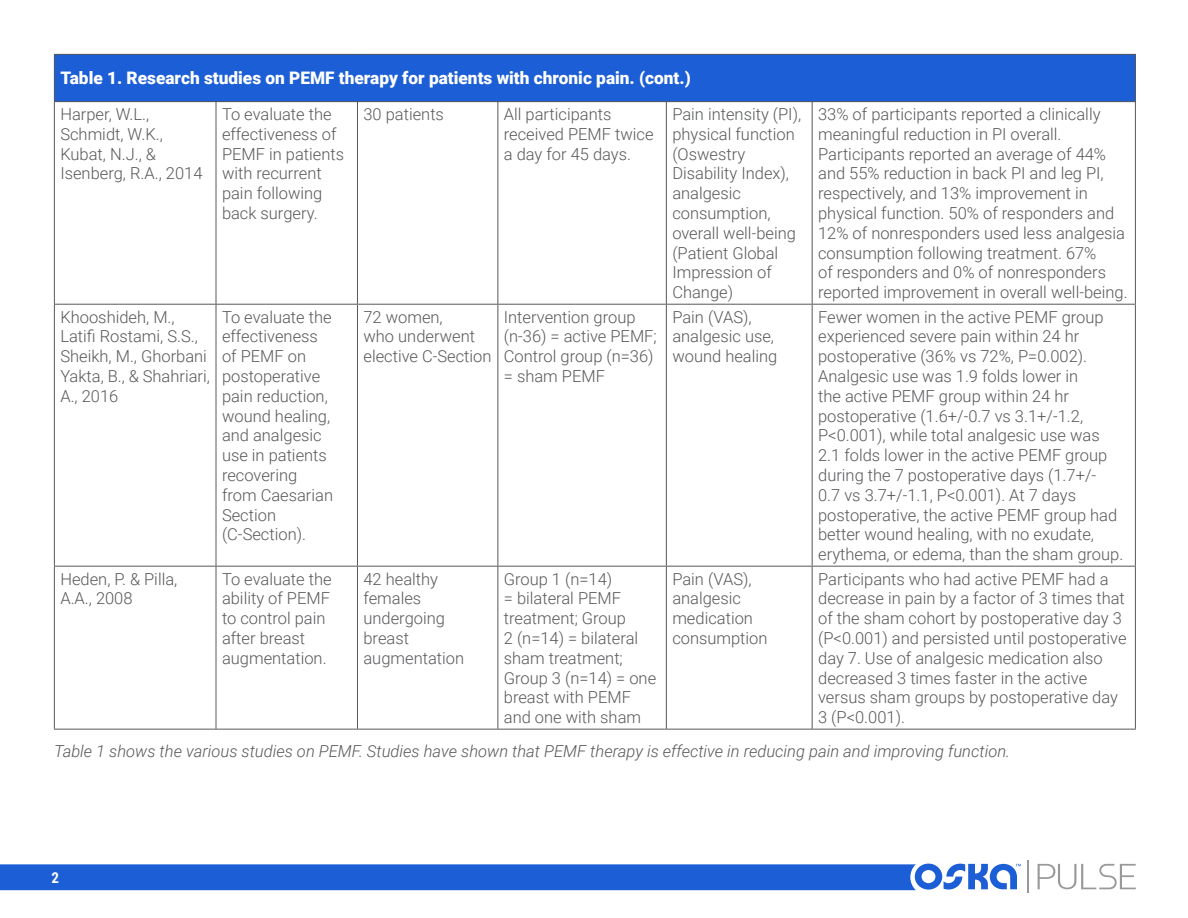
<style>
.page{position:relative;width:1188px;height:918px;background:#fff}
.page>*{position:absolute;margin:0;border:0;box-sizing:border-box;transform-origin:0 0}
.t1{font:900 17.25px "Roboto";color:#fff}
.t2{font:300 16.5px/19.8px "Roboto";color:#57585a}
.t3{font:italic 300 16.5px "Roboto";color:#57585a}
.t4{font:700 15px "Roboto Condensed";color:#fff}
</style>
<div class="page">
<hr style="left:1027px;top:860px;width:2px;height:33px;background:#999">
<svg style="left:1038px;top:864px;width:98px;height:25px"></svg>
<svg style="left:0;top:863px;width:1021px;height:28px;background:#3771db"></svg>
<div style="left:54px;top:54px;width:1081px;height:48px;background:#1c5ed6"></div>
<hr style="left:54px;top:54px;width:162px;height:1px;background:#57585a">
<hr style="left:54px;top:55px;width:1px;height:46px;background:#57585a">
<hr style="left:216px;top:54px;width:141px;height:1px;background:#57585a">
<hr style="left:357px;top:54px;width:141px;height:1px;background:#57585a">
<hr style="left:498px;top:54px;width:168px;height:1px;background:#57585a">
<hr style="left:666px;top:54px;width:146px;height:1px;background:#57585a">
<hr style="left:812px;top:54px;width:324px;height:1px;background:#57585a">
<hr style="left:1135px;top:55px;width:1px;height:46px;background:#57585a">
<hr style="left:54px;top:101px;width:162px;height:1px;background:#57585a">
<hr style="left:54px;top:102px;width:1px;height:202px;background:#57585a">
<hr style="left:216px;top:101px;width:141px;height:1px;background:#57585a">
<hr style="left:216px;top:102px;width:1px;height:202px;background:#57585a">
<hr style="left:357px;top:101px;width:141px;height:1px;background:#57585a">
<hr style="left:357px;top:102px;width:1px;height:202px;background:#57585a">
<hr style="left:498px;top:101px;width:168px;height:1px;background:#57585a">
<hr style="left:498px;top:102px;width:1px;height:202px;background:#57585a">
<hr style="left:666px;top:101px;width:146px;height:1px;background:#57585a">
<hr style="left:666px;top:102px;width:1px;height:202px;background:#57585a">
<hr style="left:812px;top:101px;width:324px;height:1px;background:#57585a">
<hr style="left:812px;top:102px;width:1px;height:202px;background:#57585a">
<hr style="left:1135px;top:102px;width:1px;height:202px;background:#57585a">
<hr style="left:54px;top:304px;width:162px;height:1px;background:#57585a">
<hr style="left:54px;top:305px;width:1px;height:261px;background:#57585a">
<hr style="left:216px;top:304px;width:141px;height:1px;background:#57585a">
<hr style="left:216px;top:305px;width:1px;height:261px;background:#57585a">
<hr style="left:357px;top:304px;width:141px;height:1px;background:#57585a">
<hr style="left:357px;top:305px;width:1px;height:261px;background:#57585a">
<hr style="left:498px;top:304px;width:168px;height:1px;background:#57585a">
<hr style="left:498px;top:305px;width:1px;height:261px;background:#57585a">
<hr style="left:666px;top:304px;width:146px;height:1px;background:#57585a">
<hr style="left:666px;top:305px;width:1px;height:261px;background:#57585a">
<hr style="left:812px;top:304px;width:324px;height:1px;background:#57585a">
<hr style="left:812px;top:305px;width:1px;height:261px;background:#57585a">
<hr style="left:1135px;top:305px;width:1px;height:261px;background:#57585a">
<hr style="left:54px;top:566px;width:162px;height:1px;background:#57585a">
<hr style="left:54px;top:567px;width:1px;height:162px;background:#57585a">
<hr style="left:216px;top:566px;width:141px;height:1px;background:#57585a">
<hr style="left:216px;top:567px;width:1px;height:162px;background:#57585a">
<hr style="left:357px;top:566px;width:141px;height:1px;background:#57585a">
<hr style="left:357px;top:567px;width:1px;height:162px;background:#57585a">
<hr style="left:498px;top:566px;width:168px;height:1px;background:#57585a">
<hr style="left:498px;top:567px;width:1px;height:162px;background:#57585a">
<hr style="left:666px;top:566px;width:146px;height:1px;background:#57585a">
<hr style="left:666px;top:567px;width:1px;height:162px;background:#57585a">
<hr style="left:812px;top:566px;width:324px;height:1px;background:#57585a">
<hr style="left:812px;top:567px;width:1px;height:162px;background:#57585a">
<hr style="left:1135px;top:567px;width:1px;height:162px;background:#57585a">
<hr style="left:54px;top:729px;width:162px;height:1px;background:#57585a">
<hr style="left:216px;top:729px;width:141px;height:1px;background:#57585a">
<hr style="left:357px;top:729px;width:141px;height:1px;background:#57585a">
<hr style="left:498px;top:729px;width:168px;height:1px;background:#57585a">
<hr style="left:666px;top:729px;width:146px;height:1px;background:#57585a">
<hr style="left:812px;top:729px;width:324px;height:1px;background:#57585a">
<p class="t1" style="left:60px;top:66px;width:632px">Table 1. Research studies on PEMF therapy for patients with chronic pain. (cont.)</p>
<p class="t2" style="left:60px;top:104px;width:144px">Harper, W.L.,<br>Schmidt, W.K.,<br>Kubat, N.J., &amp;<br>Isenberg, R.A., 2014</p>
<p class="t2" style="left:222px;top:104px;width:124px">To evaluate the effectiveness of<br>PEMF in patients with recurrent pain following back surgery.</p>
<p class="t2" style="left:363px;top:104px;width:82px">30 patients</p>
<p class="t2" style="left:504px;top:104px;width:151px">All participants received PEMF twice a day for 45 days.</p>
<p class="t2" style="left:672px;top:104px;width:130px">Pain intensity (PI), physical function (Oswestry<br>Disability Index), analgesic consumption, overall well-being (Patient Global<br>Impression of<br>Change)</p>
<p class="t2" style="left:818px;top:104px;width:311px">33% of participants reported a clinically meaningful reduction in PI overall.<br>Participants reported an average of 44% and 55% reduction in back PI and leg PI, respectively, and 13% improvement in physical function. 50% of responders and 12% of nonresponders used less analgesia consumption following treatment. 67%<br>of responders and 0% of nonresponders reported improvement in overall well-being.</p>
<p class="t2" style="left:60px;top:306px;width:151px">Khooshideh, M.,<br>Latifi Rostami, S.S.,<br>Sheikh, M., Ghorbani<br>Yakta, B., &amp; Shahriari,<br>A., 2016</p>
<p class="t2" style="left:222px;top:306px;width:113px">To evaluate the effectiveness of PEMF on postoperative pain reduction, wound healing, and analgesic use in patients recovering from Caesarian<br>Section (C-Section).</p>
<p class="t2" style="left:363px;top:306px;width:130px">72 women,<br>who underwent elective C-Section</p>
<p class="t2" style="left:504px;top:306px;width:154px">Intervention group (n-36) = active PEMF;<br>Control group (n=36) = sham PEMF</p>
<p class="t2" style="left:672px;top:306px;width:107px">Pain (VAS), analgesic use, wound healing</p>
<p class="t2" style="left:818px;top:306px;width:307px">Fewer women in the active PEMF group experienced severe pain within 24 hr postoperative (36% vs 72%, P=0.002).<br>Analgesic use was 1.9 folds lower in<br>the active PEMF group within 24 hr postoperative (1.6+/-0.7 vs 3.1+/-1.2, P&lt;0.001), while total analgesic use was 2.1 folds lower in the active PEMF group during the 7 postoperative days (1.7+/-<br>0.7 vs 3.7+/-1.1, P&lt;0.001). At 7 days postoperative, the active PEMF group had better wound healing, with no exudate, erythema, or edema, than the sham group.</p>
<p class="t2" style="left:60px;top:568px;width:119px">Heden, P. &amp; Pilla,<br>A.A., 2008</p>
<p class="t2" style="left:222px;top:568px;width:111px">To evaluate the ability of PEMF to control pain after breast augmentation.</p>
<p class="t2" style="left:363px;top:568px;width:102px">42 healthy females undergoing breast augmentation</p>
<p class="t2" style="left:504px;top:568px;width:154px">Group 1 (n=14)<br>= bilateral PEMF treatment; Group<br>2 (n=14) = bilateral sham treatment;<br>Group 3 (n=14) = one breast with PEMF and one with sham</p>
<p class="t2" style="left:672px;top:568px;width:97px">Pain (VAS), analgesic medication consumption</p>
<p class="t2" style="left:818px;top:568px;width:310px">Participants who had active PEMF had a decrease in pain by a factor of 3 times that of the sham cohort by postoperative day 3 (P&lt;0.001) and persisted until postoperative day 7. Use of analgesic medication also decreased 3 times faster in the active versus sham groups by postoperative day 3 (P&lt;0.001).</p>
<p class="t3" style="left:54px;top:739px;width:958px">Table 1 shows the various studies on PEMF. Studies have shown that PEMF therapy is effective in reducing pain and improving function.</p>
<p class="t4" style="left:52px;top:867px;width:9px">2</p>
</div>
